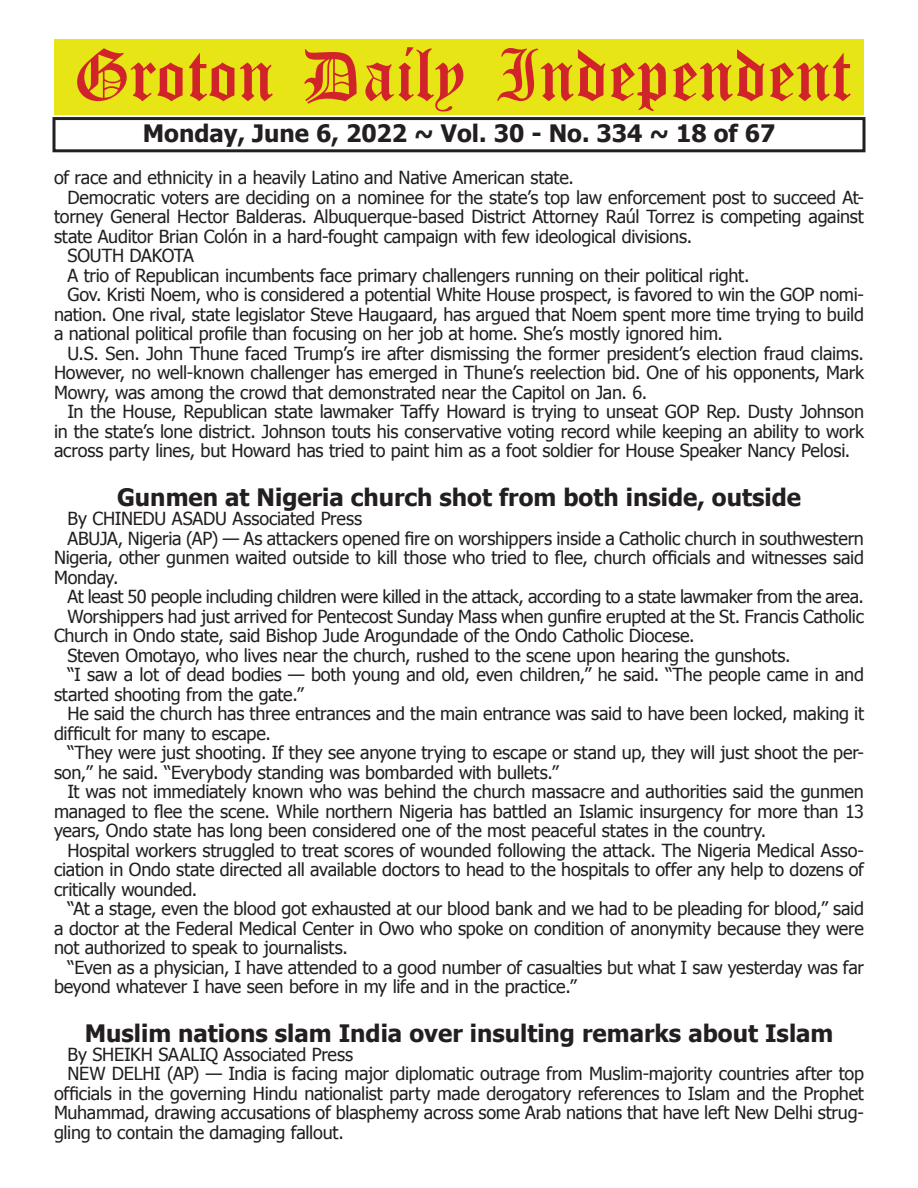
<style>
.page{position:relative;width:918px;height:1188px;background:#fff}
.page>*{position:absolute;margin:0;border:0;box-sizing:border-box;transform-origin:0 0}
.t1{font:54px "Old English Five";color:#d1232a}
.t2{font:700 24px "Tahoma";color:#231f20}
.t3{font:18px "Tahoma";letter-spacing:-.01em;color:#231f20}
</style>
<div class="page">
<div style="left:52px;top:117px;width:814px;height:35px;border:3px solid #231f20"></div>
<div style="left:54px;top:40px;width:810px;height:75px;background:#e7e515"></div>
<h1 class="t1" style="left:73px;top:50px;width:779px">Groton Daily Independent</h1>
<h2 class="t2" style="left:143px;top:116px;width:634px">Monday, June 6, 2022 ~ Vol. 30 - No. 334 ~ 18 of 67</h2>
<p class="t3" style="left:54px;top:166px;width:521px">of race and ethnicity in a heavily Latino and Native American state.</p>
<p class="t3" style="left:68px;top:185px;width:798px">Democratic voters are deciding on a nominee for the state’s top law enforcement post to succeed At-</p>
<p class="t3" style="left:54px;top:205px;width:811px">torney General Hector Balderas. Albuquerque-based District Attorney Raúl Torrez is competing against</p>
<p class="t3" style="left:54px;top:224px;width:640px">state Auditor Brian Colón in a hard-fought campaign with few ideological divisions.</p>
<p class="t3" style="left:68px;top:244px;width:128px">SOUTH DAKOTA</p>
<p class="t3" style="left:68px;top:263px;width:683px">A trio of Republican incumbents face primary challengers running on their political right.</p>
<p class="t3" style="left:68px;top:283px;width:798px">Gov. Kristi Noem, who is considered a potential White House prospect, is favored to win the GOP nomi-</p>
<p class="t3" style="left:54px;top:302px;width:811px">nation. One rival, state legislator Steve Haugaard, has argued that Noem spent more time trying to build</p>
<p class="t3" style="left:54px;top:322px;width:671px">a national political profile than focusing on her job at home. She’s mostly ignored him.</p>
<p class="t3" style="left:68px;top:341px;width:798px">U.S. Sen. John Thune faced Trump’s ire after dismissing the former president’s election fraud claims.</p>
<p class="t3" style="left:54px;top:361px;width:812px">However, no well-known challenger has emerged in Thune’s reelection bid. One of his opponents, Mark</p>
<p class="t3" style="left:54px;top:380px;width:595px">Mowry, was among the crowd that demonstrated near the Capitol on Jan. 6.</p>
<p class="t3" style="left:68px;top:400px;width:798px">In the House, Republican state lawmaker Taffy Howard is trying to unseat GOP Rep. Dusty Johnson</p>
<p class="t3" style="left:54px;top:419px;width:812px">in the state’s lone district. Johnson touts his conservative voting record while keeping an ability to work</p>
<p class="t3" style="left:54px;top:439px;width:798px">across party lines, but Howard has tried to paint him as a foot soldier for House Speaker Nancy Pelosi.</p>
<h2 class="t2" style="left:117px;top:480px;width:685px">Gunmen at Nigeria church shot from both inside, outside</h2>
<p class="t3" style="left:68px;top:507px;width:296px">By CHINEDU ASADU Associated Press</p>
<p class="t3" style="left:68px;top:526px;width:798px">ABUJA, Nigeria (AP) — As attackers opened fire on worshippers inside a Catholic church in southwestern</p>
<p class="t3" style="left:54px;top:546px;width:812px">Nigeria, other gunmen waited outside to kill those who tried to flee, church officials and witnesses said</p>
<p class="t3" style="left:54px;top:565px;width:66px">Monday.</p>
<p class="t3" style="left:68px;top:585px;width:798px">At least 50 people including children were killed in the attack, according to a state lawmaker from the area.</p>
<p class="t3" style="left:68px;top:604px;width:798px">Worshippers had just arrived for Pentecost Sunday Mass when gunfire erupted at the St. Francis Catholic</p>
<p class="t3" style="left:54px;top:624px;width:642px">Church in Ondo state, said Bishop Jude Arogundade of the Ondo Catholic Diocese.</p>
<p class="t3" style="left:68px;top:643px;width:725px">Steven Omotayo, who lives near the church, rushed to the scene upon hearing the gunshots.</p>
<p class="t3" style="left:68px;top:663px;width:798px">“I saw a lot of dead bodies — both young and old, even children,” he said. “The people came in and</p>
<p class="t3" style="left:54px;top:682px;width:251px">started shooting from the gate.”</p>
<p class="t3" style="left:68px;top:702px;width:798px">He said the church has three entrances and the main entrance was said to have been locked, making it</p>
<p class="t3" style="left:54px;top:721px;width:219px">difficult for many to escape.</p>
<p class="t3" style="left:68px;top:741px;width:798px">“They were just shooting. If they see anyone trying to escape or stand up, they will just shoot the per-</p>
<p class="t3" style="left:54px;top:760px;width:506px">son,” he said. “Everybody standing was bombarded with bullets.”</p>
<p class="t3" style="left:68px;top:780px;width:798px">It was not immediately known who was behind the church massacre and authorities said the gunmen</p>
<p class="t3" style="left:54px;top:799px;width:811px">managed to flee the scene. While northern Nigeria has battled an Islamic insurgency for more than 13</p>
<p class="t3" style="left:54px;top:818px;width:714px">years, Ondo state has long been considered one of the most peaceful states in the country.</p>
<p class="t3" style="left:68px;top:838px;width:798px">Hospital workers struggled to treat scores of wounded following the attack. The Nigeria Medical Asso-</p>
<p class="t3" style="left:54px;top:857px;width:812px">ciation in Ondo state directed all available doctors to head to the hospitals to offer any help to dozens of</p>
<p class="t3" style="left:54px;top:877px;width:145px">critically wounded.</p>
<p class="t3" style="left:68px;top:896px;width:798px">“At a stage, even the blood got exhausted at our blood bank and we had to be pleading for blood,” said</p>
<p class="t3" style="left:54px;top:916px;width:812px">a doctor at the Federal Medical Center in Owo who spoke on condition of anonymity because they were</p>
<p class="t3" style="left:54px;top:935px;width:295px">not authorized to speak to journalists.</p>
<p class="t3" style="left:68px;top:955px;width:798px">“Even as a physician, I have attended to a good number of casualties but what I saw yesterday was far</p>
<p class="t3" style="left:54px;top:974px;width:524px">beyond whatever I have seen before in my life and in the practice.”</p>
<h2 class="t2" style="left:85px;top:1016px;width:750px">Muslim nations slam India over insulting remarks about Islam</h2>
<p class="t3" style="left:68px;top:1042px;width:287px">By SHEIKH SAALIQ Associated Press</p>
<p class="t3" style="left:68px;top:1062px;width:798px">NEW DELHI (AP) — India is facing major diplomatic outrage from Muslim-majority countries after top</p>
<p class="t3" style="left:54px;top:1081px;width:811px">officials in the governing Hindu nationalist party made derogatory references to Islam and the Prophet</p>
<p class="t3" style="left:54px;top:1101px;width:812px">Muhammad, drawing accusations of blasphemy across some Arab nations that have left New Delhi strug-</p>
<p class="t3" style="left:54px;top:1120px;width:291px">gling to contain the damaging fallout.</p>
</div>
